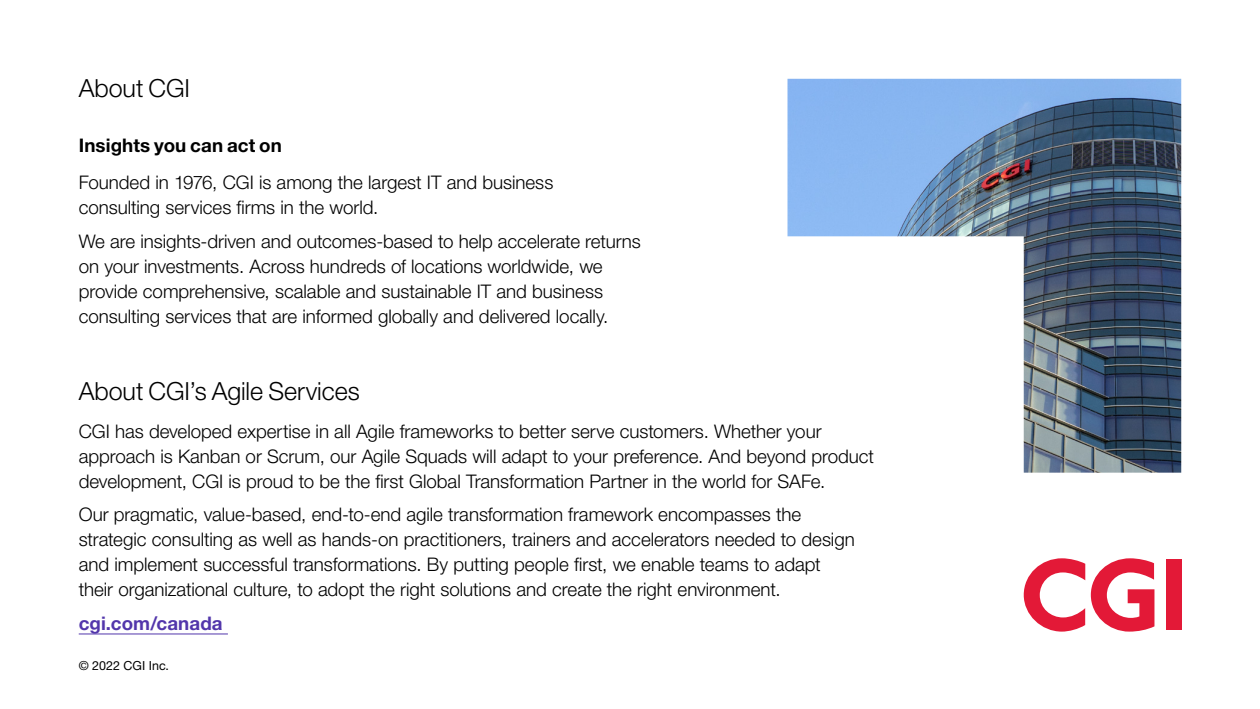
<style>
.page{position:relative;width:1260px;height:709px;background:#fff}
.page>*{position:absolute;margin:0;border:0;box-sizing:border-box;transform-origin:0 0}
.t1{font:300 25px "Helvetica Neue LT Pro";letter-spacing:-.005em;color:#000}
.t2{font:300 18.75px/25px "Helvetica Neue LT Pro";letter-spacing:-.005em;color:#000}
.t3{font:700 18.75px "Helvetica Neue LT Pro";letter-spacing:.005em;color:#000}
.t4{font:700 18.75px "Helvetica Neue LT Pro";letter-spacing:.005em;color:#5236ab}
.t5{font:12.5px "Helvetica Neue LT Pro";color:#000}
</style>
<div class="page">
<img style="left:788px;top:79px;width:393px;height:393px">
<svg style="left:1024px;top:558px;width:61px;height:73px"></svg>
<svg style="left:1091px;top:558px;width:63px;height:73px"></svg>
<div style="left:1166px;top:560px;width:15px;height:70px;background:#e31937"></div>
<hr style="left:79px;top:633px;width:149px;height:1px;background:#5236ab">
<h1 class="t1" style="left:79px;top:72px;width:113px">About CGI</h1>
<p class="t3" style="left:79px;top:133px;width:205px">Insights you can act on</p>
<p class="t2" style="left:79px;top:170px;width:476px">Founded in 1976, CGI is among the largest IT and business consulting services firms in the world.</p>
<p class="t2" style="left:79px;top:228px;width:564px">We are insights-driven and outcomes-based to help accelerate returns on your investments. Across hundreds of locations worldwide, we provide comprehensive, scalable and sustainable IT and business consulting services that are informed globally and delivered locally.</p>
<h1 class="t1" style="left:79px;top:376px;width:283px">About CGI’s Agile Services</h1>
<p class="t2" style="left:79px;top:418px;width:797px">CGI has developed expertise in all Agile frameworks to better serve customers. Whether your approach is Kanban or Scrum, our Agile Squads will adapt to your preference. And beyond product development, CGI is proud to be the first Global Transformation Partner in the world for SAFe.</p>
<p class="t2" style="left:79px;top:502px;width:778px">Our pragmatic, value-based, end-to-end agile transformation framework encompasses the strategic consulting as well as hands-on practitioners, trainers and accelerators needed to design and implement successful transformations. By putting people first, we enable teams to adapt their organizational culture, to adopt the right solutions and create the right environment.</p>
<p class="t4" style="left:79px;top:611px;width:145px">cgi.com/canada</p>
<p class="t5" style="left:79px;top:657px;width:92px">© 2022 CGI Inc.</p>
</div>
